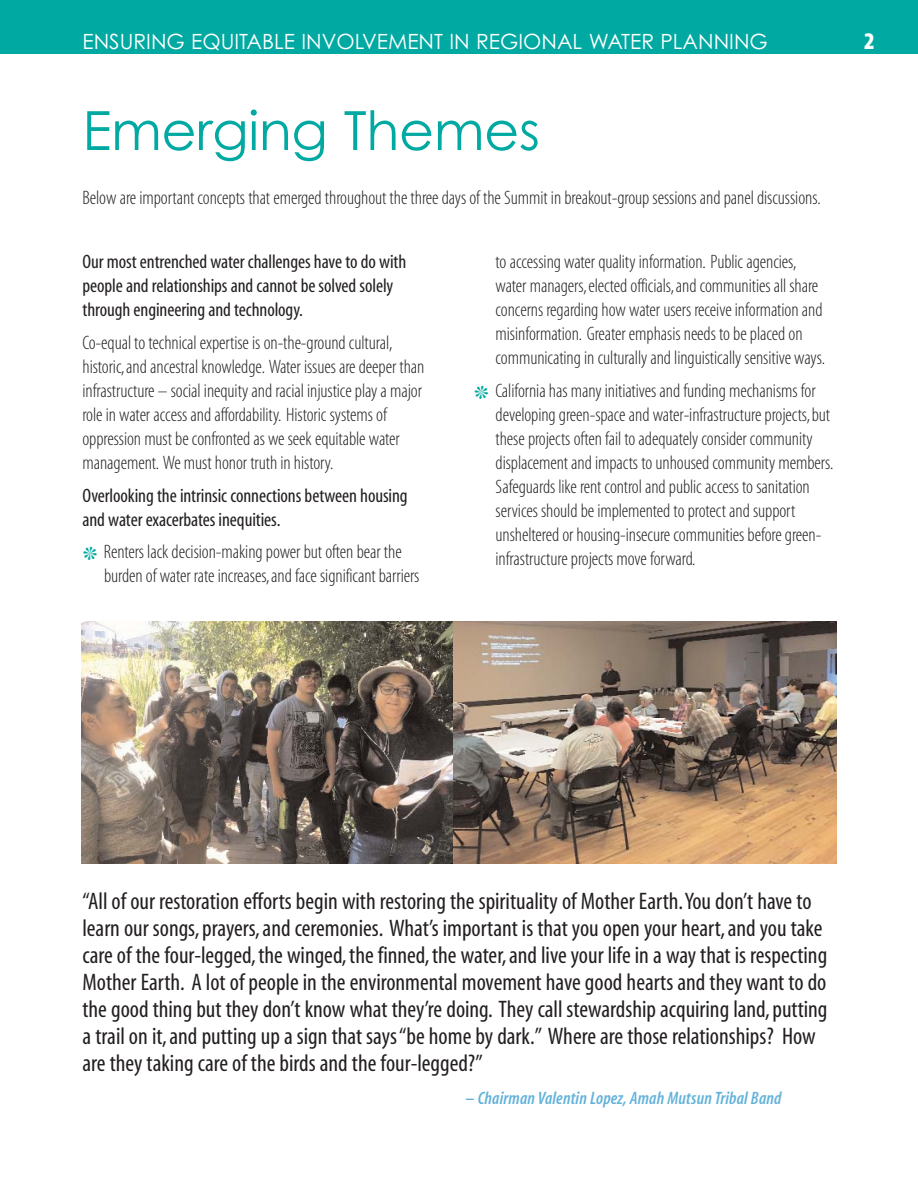
<style>
.page{position:relative;width:918px;height:1188px;background:#fff}
.page>*{position:absolute;margin:0;border:0;box-sizing:border-box;transform-origin:0 0}
.t1{font:54px "Century Gothic";letter-spacing:-.005em;color:#00a9a1}
.t2{font:24px/27px "Myriad MM 400 300";color:#231f20}
.t3{font:24px "Myriad MM 830 300";color:#fff}
.t4{font:21px "Century Gothic";color:#fff}
.t5{font:19.5px/24px "Myriad MM 215 300";letter-spacing:-.005em;color:#231f20}
.t6{font:19.5px/24px "Myriad MM 400 300";letter-spacing:-.005em;color:#231f20}
.t7{font:18px "Myriad MM It 565 300";letter-spacing:.01em;color:#63b2da}
.s1{color:#00a9a1}
</style>
<div class="page">
<img style="left:81px;top:621px;width:756px;height:243px">
<div style="left:0;top:0;width:918px;height:54px;background:#00a9a1"></div>
<p class="t4" style="left:82px;top:34px;width:687px">ENSURING EQUITABLE INVOLVEMENT IN REGIONAL WATER PLANNING</p>
<p class="t3" style="left:864px;top:32px;width:12px">2</p>
<h1 class="t1" style="left:82px;top:110px;width:459px">Emerging Themes</h1>
<p class="t5" style="left:82px;top:187px;width:740px">Below are important concepts that emerged throughout the three days of the Summit in breakout-group sessions and panel discussions.</p>
<p class="t6" style="left:82px;top:252px;width:325px">Our most entrenched water challenges have to do with people and relationships and cannot be solved solely through engineering and technology.</p>
<p class="t5" style="left:82px;top:332px;width:343px">Co-equal to technical expertise is on-the-ground cultural, historic,and ancestral knowledge. Water issues are deeper than infrastructure – social inequity and racial injustice play a major role in water access and affordability. Historic systems of oppression must be confronted as we seek equitable water management. We must honor truth in history.</p>
<p class="t6" style="left:82px;top:485px;width:327px">Overlooking the intrinsic connections between housing and water exacerbates inequities.</p>
<p class="t5" style="left:104px;top:542px;width:317px;text-indent:-22px"><span class="s1">❊</span> Renters lack decision-making power but often bear the burden of water rate increases,and face significant barriers</p>
<p class="t5" style="left:496px;top:252px;width:331px">to accessing water quality information. Public agencies, water managers,elected officials,and communities all share concerns regarding how water users receive information and misinformation. Greater emphasis needs to be placed on communicating in culturally and linguistically sensitive ways.</p>
<p class="t5" style="left:496px;top:380px;width:339px;text-indent:-22px"><span class="s1">❊</span> California has many initiatives and funding mechanisms for developing green-space and water-infrastructure projects,but these projects often fail to adequately consider community displacement and impacts to unhoused community members.<br>Safeguards like rent control and public access to sanitation services should be implemented to protect and support unsheltered or housing-insecure communities before green&shy;infrastructure projects move forward.</p>
<p class="t2" style="left:82px;top:890px;width:746px">“All of our restoration efforts begin with restoring the spirituality of Mother Earth.You don’t have to learn our songs, prayers, and ceremonies. What’s important is that you open your heart, and you take care of the four-legged, the winged, the finned, the water, and live your life in a way that is respecting Mother Earth. A lot of people in the environmental movement have good hearts and they want to do the good thing but they don’t know what they’re doing. They call stewardship acquiring land, putting a trail on it, and putting up a sign that says “be home by dark.” Where are those relationships? How are they taking care of the birds and the four-legged?”</p>
<p class="t7" style="left:466px;top:1092px;width:317px">– Chairman Valentin Lopez, Amah Mutsun Tribal Band</p>
</div>
